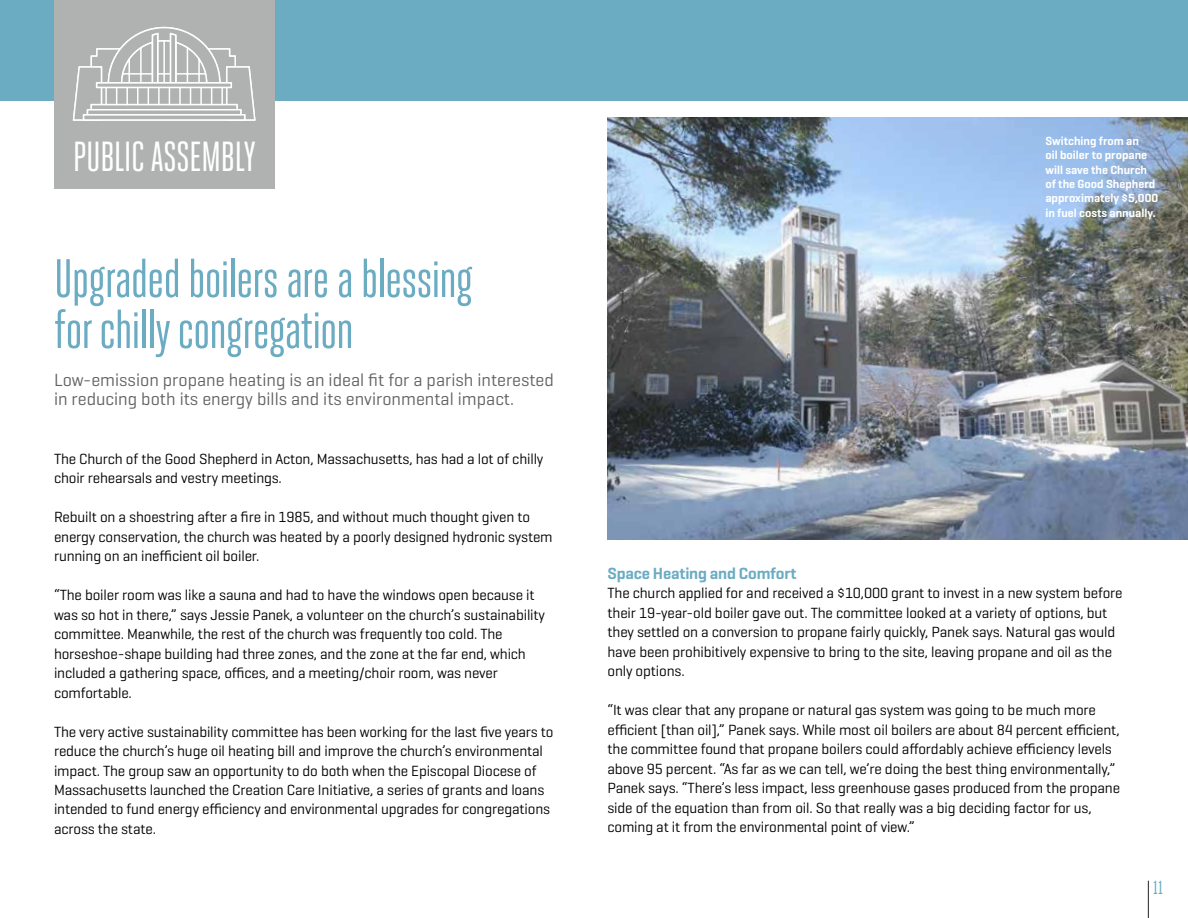
<style>
.page{position:relative;width:1188px;height:918px;background:#fff}
.page>*{position:absolute;margin:0;border:0;box-sizing:border-box;transform-origin:0 0}
.t1{font:54px/51px "Heroic Condensed";letter-spacing:-.02em;color:#6bacc3}
.t2{font:42px "Heroic Condensed";letter-spacing:-.02em;color:#fff}
.t3{font:18.9px "Heroic Condensed";color:#6bacc3}
.t4{font:18px/19.5px "Geogrotesque";color:#616264}
.t5{font:600 16.5px "Geogrotesque";letter-spacing:-.01em;color:#6bacc3}
.t6{font:15px/19.5px "Geogrotesque";letter-spacing:-.01em;color:#000}
.t7{font:600 12px/14.4px "Geogrotesque";color:#fff}
</style>
<div class="page">
<div style="left:0;top:0;width:1188px;height:100px;background:#6bacc3"></div>
<hr style="left:1148px;top:881px;width:1px;height:37px;background:#222223">
<img style="left:608px;top:118px;width:580px;height:422px">
<div style="left:54px;top:0;width:220px;height:189px;background:#b0b1b1"></div>
<svg style="left:72px;top:26px;width:184px;height:95px"></svg>
<svg style="left:96px;top:82px;width:136px;height:6px"></svg>
<h2 class="t2" style="left:73px;top:134px;width:185px">PUBLIC ASSEMBLY</h2>
<p class="t7" style="left:1045px;top:133px;width:114px">Switching from an<br>oil boiler to propane will save the Church of the Good Shepherd approximately $5,000 in fuel costs annually.</p>
<h1 class="t1" style="left:54px;top:253px;width:421px">Upgraded boilers are a blessing for chilly congregation</h1>
<p class="t4" style="left:54px;top:369px;width:501px">Low-emission propane heating is an ideal fit for a parish interested in reducing both its energy bills and its environmental impact.</p>
<p class="t6" style="left:54px;top:448px;width:491px">The Church of the Good Shepherd in Acton, Massachusetts, has had a lot of chilly choir rehearsals and vestry meetings.</p>
<p class="t6" style="left:54px;top:507px;width:500px">Rebuilt on a shoestring after a fire in 1985, and without much thought given to energy conservation, the church was heated by a poorly designed hydronic system running on an inefficient oil boiler.</p>
<p class="t6" style="left:54px;top:585px;width:493px">“The boiler room was like a sauna and had to have the windows open because it was so hot in there,” says Jessie Panek, a volunteer on the church’s sustainability committee. Meanwhile, the rest of the church was frequently too cold. The horseshoe-shape building had three zones, and the zone at the far end, which included a gathering space, offices, and a meeting/choir room, was never comfortable.</p>
<p class="t6" style="left:54px;top:721px;width:501px">The very active sustainability committee has been working for the last five years to reduce the church’s huge oil heating bill and improve the church’s environmental impact. The group saw an opportunity to do both when the Episcopal Diocese of Massachusetts launched the Creation Care Initiative, a series of grants and loans intended to fund energy efficiency and environmental upgrades for congregations across the state.</p>
<p class="t5" style="left:608px;top:563px;width:190px">Space Heating and Comfort</p>
<p class="t6" style="left:608px;top:583px;width:517px">The church applied for and received a $10,000 grant to invest in a new system before their 19-year-old boiler gave out. The committee looked at a variety of options, but they settled on a conversion to propane fairly quickly, Panek says. Natural gas would have been prohibitively expensive to bring to the site, leaving propane and oil as the only options.</p>
<p class="t6" style="left:608px;top:700px;width:514px">“It was clear that any propane or natural gas system was going to be much more efficient [than oil],” Panek says. While most oil boilers are about 84 percent efficient, the committee found that propane boilers could affordably achieve efficiency levels above 95 percent. “As far as we can tell, we’re doing the best thing environmentally,” Panek says. “There’s less impact, less greenhouse gases produced from the propane side of the equation than from oil. So that really was a big deciding factor for us, coming at it from the environmental point of view.”</p>
<p class="t3" style="left:1153px;top:877px;width:11px">11</p>
</div>
